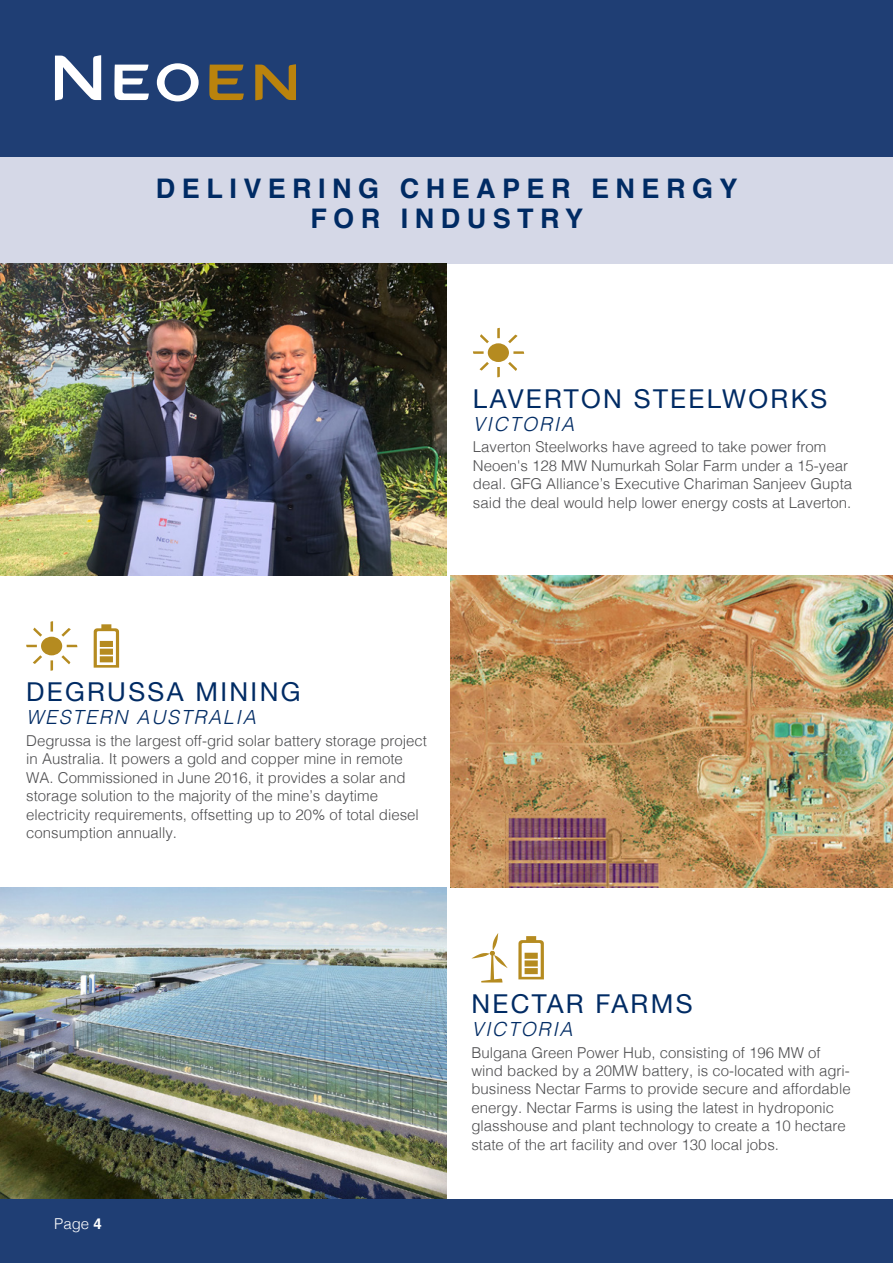
<style>
.page{position:relative;width:893px;height:1263px;background:#fff}
.page>*{position:absolute;margin:0;border:0;box-sizing:border-box;transform-origin:0 0}
.t1{font:700 27px/29.8px "Helvetica";letter-spacing:.24em;color:#002b64;text-align:center}
.t2{font:25.95px "Helvetica Neue";letter-spacing:.09em;color:#002b64}
.t3{font:italic 300 19.5px "Helvetica";letter-spacing:.09em;color:#002b64}
.t4{font:300 15px/18.5px "Helvetica";color:#4d4d4f}
.t5{font:300 15px "Helvetica";color:#fff}
.s1{font-weight:700}
</style>
<div class="page">
<div style="left:0;top:156px;width:893px;height:108px;background:#d5d8e7"></div>
<img style="left:0;top:264px;width:446px;height:312px">
<img style="left:451px;top:576px;width:442px;height:311px">
<img style="left:0;top:887px;width:446px;height:312px">
<svg style="left:473px;top:328px;width:51px;height:49px"></svg>
<svg style="left:26px;top:621px;width:51px;height:50px"></svg>
<svg style="left:94px;top:624px;width:25px;height:44px"></svg>
<svg style="left:471px;top:933px;width:37px;height:49px"></svg>
<svg style="left:518px;top:936px;width:26px;height:43px"></svg>
<div style="left:0;top:1199px;width:893px;height:64px;background:#1f3e74"></div>
<div style="left:0;top:0;width:893px;height:156px;background:#1f3e74"></div>
<svg style="left:114px;top:65px;width:35px;height:35px"></svg>
<svg style="left:209px;top:65px;width:35px;height:35px"></svg>
<svg style="left:55px;top:55px;width:46px;height:45px"></svg>
<svg style="left:255px;top:64px;width:41px;height:36px"></svg>
<svg style="left:157px;top:63px;width:42px;height:38px"></svg>
<h1 class="t1" style="left:156px;top:174px;width:583px">DELIVERING CHEAPER ENERGY<br>FOR INDUSTRY</h1>
<h2 class="t2" style="left:473px;top:380px;width:356px">LAVERTON STEELWORKS</h2>
<h3 class="t3" style="left:473px;top:407px;width:103px">VICTORIA</h3>
<p class="t4" style="left:473px;top:437px;width:381px">Laverton Steelworks have agreed to take power from Neoen's 128 MW Numurkah Solar Farm under a 15-year deal. GFG Alliance’s Executive Chariman Sanjeev Gupta said the deal would help lower energy costs at Laverton.</p>
<h2 class="t2" style="left:26px;top:673px;width:276px">DEGRUSSA MINING</h2>
<h3 class="t3" style="left:26px;top:701px;width:231px">WESTERN AUSTRALIA</h3>
<p class="t4" style="left:26px;top:730px;width:402px">Degrussa is the largest off-grid solar battery storage project in Australia. It powers a gold and copper mine in remote WA. Commissioned in June 2016, it provides a solar and storage solution to the majority of the mine’s daytime electricity requirements, offsetting up to 20% of total diesel consumption annually.</p>
<p class="t5" style="left:54px;top:1210px;width:49px">Page <span class="s1">4</span></p>
<h2 class="t2" style="left:471px;top:985px;width:223px">NECTAR FARMS</h2>
<h3 class="t3" style="left:471px;top:1012px;width:103px">VICTORIA</h3>
<p class="t4" style="left:471px;top:1042px;width:381px">Bulgana Green Power Hub, consisting of 196 MW of wind backed by a 20MW battery, is co-located with agri&shy;business Nectar Farms to provide secure and affordable energy. Nectar Farms is using the latest in hydroponic glasshouse and plant technology to create a 10 hectare state of the art facility and over 130 local jobs.</p>
</div>
